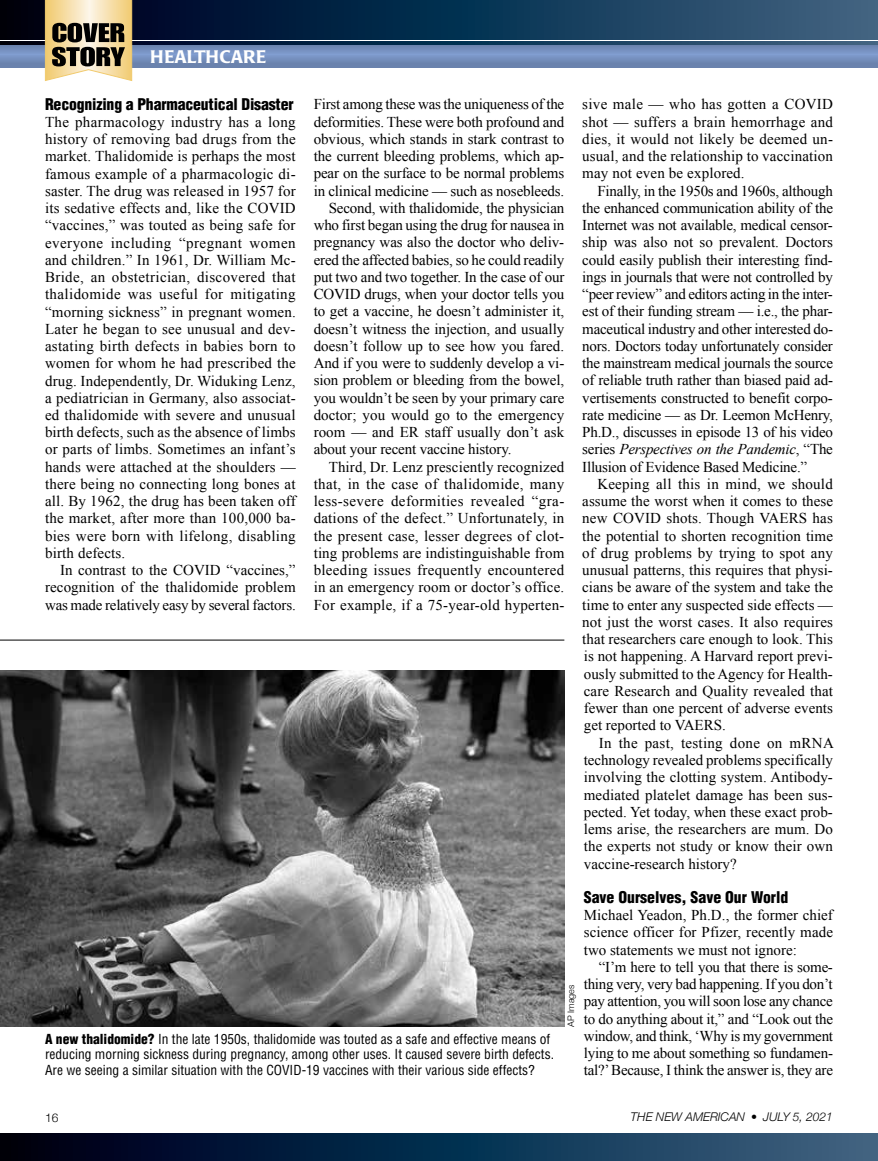
<style>
.page{position:relative;width:878px;height:1161px;background:#fff}
.page>*{position:absolute;margin:0;border:0;box-sizing:border-box;transform-origin:0 0}
.t1{font:500 18px "Poppl Laudatio";color:#fff}
.t2{font:900 condensed 15.75px "Helvetica";letter-spacing:-.01em;color:#000}
.t3{font:15px/17.2px "Times New Roman";letter-spacing:-.005em;color:#000;text-align:justify}
.t4{font:15px "Times New Roman";letter-spacing:.015em;color:#000}
.t5{font:15px "Times New Roman";letter-spacing:.03em;color:#000}
.t6{font:15px "Times New Roman";letter-spacing:.02em;color:#000}
.t7{font:15px "Times New Roman";letter-spacing:.025em;color:#000}
.t8{font:condensed 13.5px/15.8px "Helvetica";color:#000}
.t9{font:italic 300 12px "Helvetica Neue";color:#000}
.t10{font:300 12px "Helvetica Neue";color:#000}
.t11{font:300 9px "Helvetica Neue";color:#000}
.s1{font-style:italic}
.s2{font-weight:900}
</style>
<div class="page">
<svg style="left:0;top:1134px;width:878px;height:27px;background:#112e4c"></svg>
<hr style="left:0;top:640px;width:564px;height:1px;background:#000">
<img style="left:0;top:670px;width:564px;height:357px">
<svg style="left:0;top:0;width:878px;height:45px;background:#133351"></svg>
<hr style="left:0;top:40px;width:878px;height:1px;background:#fff">
<svg style="left:0;top:45px;width:878px;height:23px;background:#728cba"></svg>
<svg style="left:45px;top:0;width:87px;height:81px;background:#b2a17b"></svg>
<p class="t1" style="left:150px;top:46px;width:118px">HEALTHCARE</p>
<p class="t2" style="left:45px;top:94px;width:250px">Recognizing a Pharmaceutical Disaster</p>
<p class="t3" style="left:45px;top:113px;width:252px">The pharmacology industry has a long history of removing bad drugs from the market. Thalidomide is perhaps the most famous example of a pharmacologic di&shy;saster. The drug was released in 1957 for its sedative effects and, like the COVID “vaccines,” was touted as being safe for everyone including “pregnant women and children.” In 1961, Dr. William Mc-Bride, an obstetrician, discovered that thalidomide was useful for mitigating “morning sickness” in pregnant women.<br>Later he began to see unusual and dev&shy;astating birth defects in babies born to women for whom he had prescribed the drug. Independently, Dr. Widuking Lenz, a pediatrician in Germany, also associat&shy;ed thalidomide with severe and unusual birth defects, such as the absence of limbs or parts of limbs. Sometimes an infant’s hands were attached at the shoulders — there being no connecting long bones at all. By 1962, the drug has been taken off the market, after more than 100,000 ba&shy;bies were born with lifelong, disabling birth defects.</p>
<p class="t3" style="left:45px;top:561px;width:252px;text-indent:15px">In contrast to the COVID “vaccines,” recognition of the thalidomide problem was made relatively easy by several factors.</p>
<p class="t3" style="left:582px;top:96px;width:252px">sive male — who has gotten a COVID shot — suffers a brain hemorrhage and dies, it would not likely be deemed un&shy;usual, and the relationship to vaccination may not even be explored.</p>
<p class="t3" style="left:582px;top:182px;width:252px;text-indent:15px">Finally, in the 1950s and 1960s, although the enhanced communication ability of the Internet was not available, medical censor&shy;ship was also not so prevalent. Doctors could easily publish their interesting find&shy;ings in journals that were not controlled by “peer review” and editors acting in the inter&shy;est of their funding stream — i.e., the phar&shy;maceutical industry and other interested do&shy;nors. Doctors today unfortunately consider the mainstream medical journals the source of reliable truth rather than biased paid ad&shy;vertisements constructed to benefit corpo&shy;rate medicine — as Dr. Leemon McHenry, Ph.D., discusses in episode 13 of his video series <span class="s1">Perspectives on the Pandemic</span>, “The Illusion of Evidence Based Medicine.”</p>
<p class="t3" style="left:582px;top:475px;width:252px;text-indent:15px">Keeping all this in mind, we should assume the worst when it comes to these new COVID shots. Though VAERS has the potential to shorten recognition time of drug problems by trying to spot any unusual patterns, this requires that physi&shy;cians be aware of the system and take the time to enter any suspected side effects — not just the worst cases. It also requires that researchers care enough to look. This is not happening. A Harvard report previ&shy;ously submitted to the Agency for Health&shy;care Research and Quality revealed that fewer than one percent of adverse events get reported to VAERS.</p>
<p class="t3" style="left:584px;top:734px;width:251px;text-indent:15px">In the past, testing done on mRNA technology revealed problems specifically involving the clotting system. Antibody&shy;mediated platelet damage has been sus&shy;pected. Yet today, when these exact prob&shy;lems arise, the researchers are mum. Do the experts not study or know their own vaccine-research history?</p>
<p class="t2" style="left:584px;top:887px;width:206px">Save Ourselves, Save Our World</p>
<p class="t3" style="left:584px;top:906px;width:251px">Michael Yeadon, Ph.D., the former chief science officer for Pfizer, recently made two statements we must not ignore:</p>
<p class="t3" style="left:584px;top:958px;width:251px;text-indent:15px">“I’m here to tell you that there is some&shy;thing very, very bad happening. If you don’t pay attention, you will soon lose any chance to do anything about it,” and “Look out the window, and think, ‘Why is my government lying to me about something so fundamen&shy;tal?’ Because, I think the answer is, they are</p>
<p class="t3" style="left:314px;top:96px;width:252px">First among these was the uniqueness of the</p>
<p class="t3" style="left:314px;top:113px;width:252px">deformities. These were both profound and</p>
<p class="t3" style="left:314px;top:130px;width:252px">obvious, which stands in stark contrast to</p>
<p class="t3" style="left:314px;top:147px;width:252px">the current bleeding problems, which ap-</p>
<p class="t3" style="left:314px;top:165px;width:252px">pear on the surface to be normal problems</p>
<p class="t3" style="left:314px;top:182px;width:252px">in clinical medicine — such as nosebleeds.</p>
<p class="t3" style="left:328px;top:199px;width:237px">Second, with thalidomide, the physician</p>
<p class="t3" style="left:314px;top:216px;width:252px">who first began using the drug for nausea in</p>
<p class="t3" style="left:314px;top:234px;width:252px">pregnancy was also the doctor who deliv-</p>
<p class="t3" style="left:314px;top:251px;width:252px">ered the affected babies, so he could readily</p>
<p class="t3" style="left:314px;top:268px;width:252px">put two and two together. In the case of our</p>
<p class="t3" style="left:314px;top:285px;width:252px">COVID drugs, when your doctor tells you</p>
<p class="t3" style="left:314px;top:303px;width:252px">to get a vaccine, he doesn’t administer it,</p>
<p class="t3" style="left:314px;top:320px;width:252px">doesn’t witness the injection, and usually</p>
<p class="t3" style="left:314px;top:337px;width:252px">doesn’t follow up to see how you fared.</p>
<p class="t3" style="left:314px;top:354px;width:252px">And if you were to suddenly develop a vi-</p>
<p class="t3" style="left:314px;top:372px;width:252px">sion problem or bleeding from the bowel,</p>
<p class="t3" style="left:314px;top:389px;width:252px">you wouldn’t be seen by your primary care</p>
<p class="t3" style="left:314px;top:406px;width:252px">doctor; you would go to the emergency</p>
<p class="t3" style="left:314px;top:423px;width:252px">room — and ER staff usually don’t ask</p>
<p class="t3" style="left:314px;top:441px;width:199px">about your recent vaccine history.</p>
<p class="t3" style="left:329px;top:458px;width:237px">Third, Dr. Lenz presciently recognized</p>
<p class="t7" style="left:314px;top:474px;width:252px">that, in the case of thalidomide, many</p>
<p class="t5" style="left:314px;top:491px;width:252px">less-severe deformities revealed “gra-</p>
<p class="t4" style="left:314px;top:508px;width:252px">dations of the defect.” Unfortunately, in</p>
<p class="t4" style="left:314px;top:526px;width:252px">the present case, lesser degrees of clot-</p>
<p class="t3" style="left:314px;top:544px;width:252px">ting problems are indistinguishable from</p>
<p class="t6" style="left:314px;top:560px;width:252px">bleeding issues frequently encountered</p>
<p class="t3" style="left:314px;top:579px;width:252px">in an emergency room or doctor’s office.</p>
<p class="t4" style="left:314px;top:595px;width:252px">For example, if a 75-year-old hyperten-</p>
<p class="t11" style="left:563px;top:1027px;width:44px;rotate:-90deg">AP Images</p>
<p class="t8" style="left:45px;top:1031px;width:510px"><span class="s2">A new thalidomide?</span> In the late 1950s, thalidomide was touted as a safe and effective means of reducing morning sickness during pregnancy, among other uses. It caused severe birth defects.<br>Are we seeing a similar situation with the COVID-19 vaccines with their various side effects?</p>
<p class="t10" style="left:45px;top:1108px;width:15px">16</p>
<p class="t9" style="left:630px;top:1108px;width:204px">THE NEW AMERICAN • JULY 5, 2021</p>
</div>
